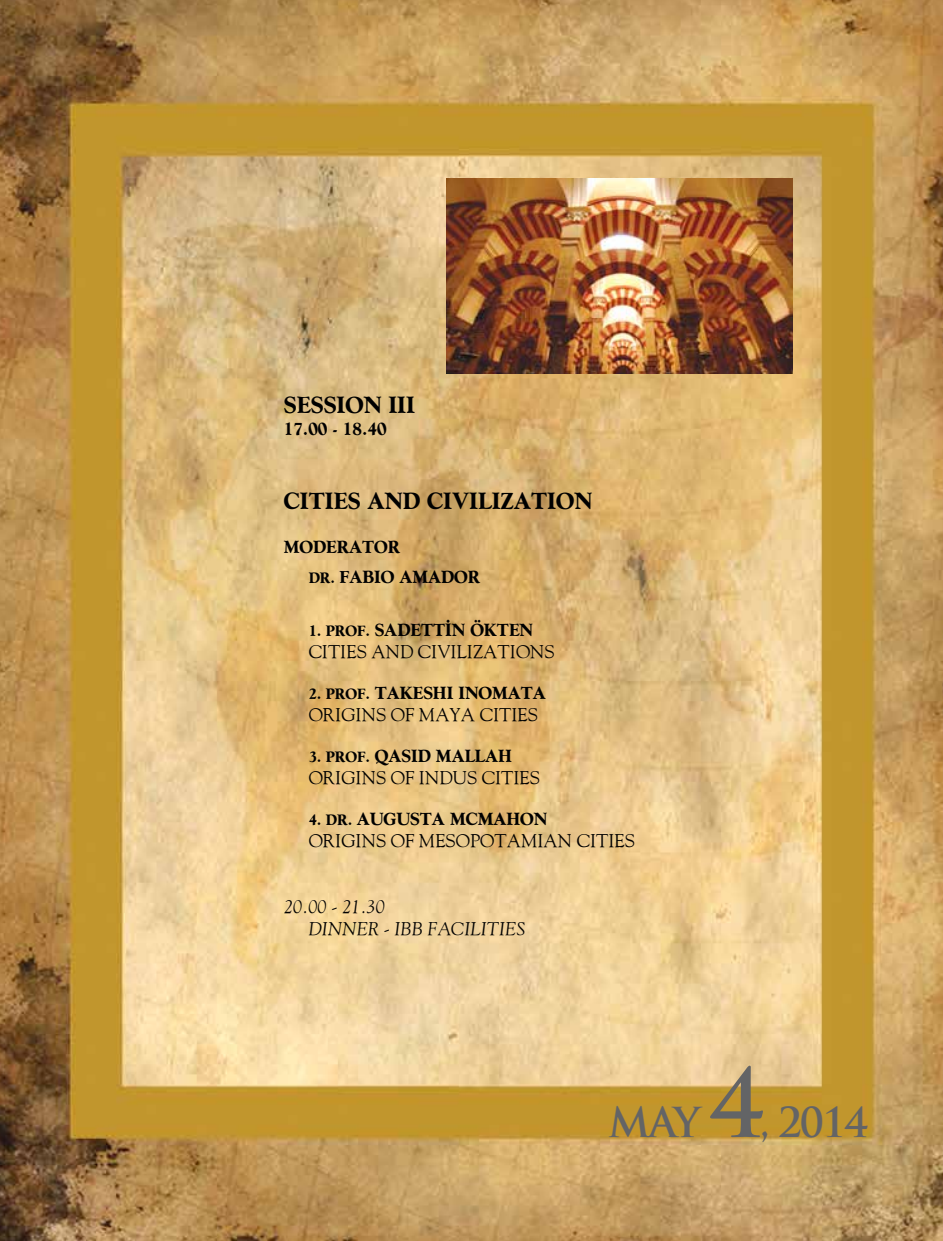
<style>
.page{position:relative;width:943px;height:1241px;background:#fff}
.page>*{position:absolute;margin:0;border:0;box-sizing:border-box;transform-origin:0 0}
.t1{font:700 92.75px "Trajan Pro";color:#636466}
.t2{font:700 40.25px "Trajan Pro";letter-spacing:-.05em;color:#636466}
.t3{font:700 24.5px "Goudy Bold TR";color:#000}
.t4{font:700 18.38px/30.4px "Goudy Bold TR";color:#000}
.t5{font:18.38px "Goudy";color:#000}
.t6{font:italic 18.38px/22.1px "Goudy";color:#000}
.s1{font-size:15.75px}
</style>
<div class="page">
<img style="left:0;top:0;width:943px;height:1240px">
<img style="left:446px;top:179px;width:347px;height:195px">
<h3 class="t3" style="left:284px;top:391px;width:133px">SESSION III</h3>
<p class="t4" style="left:284px;top:414px;width:104px">17.00 - 18.40</p>
<h3 class="t3" style="left:284px;top:486px;width:310px">CITIES AND CIVILIZATION</h3>
<p class="t4" style="left:309px;top:531px;width:173px;text-indent:-25px">MODERATOR<br><span class="s1">DR.</span> FABIO AMADOR</p>
<p class="t4" style="left:309px;top:614px;width:226px"><span class="s1">1. PROF.</span> SADETTİN ÖKTEN</p>
<p class="t5" style="left:309px;top:640px;width:248px">CITIES AND CIVILIZATIONS</p>
<p class="t4" style="left:309px;top:677px;width:239px"><span class="s1">2. PROF.</span> TAKESHI INOMATA</p>
<p class="t5" style="left:309px;top:703px;width:231px">ORIGINS OF MAYA CITIES</p>
<p class="t4" style="left:309px;top:740px;width:205px"><span class="s1">3. PROF.</span> QASID MALLAH</p>
<p class="t5" style="left:309px;top:766px;width:233px">ORIGINS OF INDUS CITIES</p>
<p class="t4" style="left:309px;top:803px;width:240px"><span class="s1">4. DR.</span> AUGUSTA MCMAHON</p>
<p class="t5" style="left:309px;top:829px;width:328px">ORIGINS OF MESOPOTAMIAN CITIES</p>
<p class="t6" style="left:309px;top:895px;width:218px;text-indent:-25px">20.00 - 21.30<br>DINNER - IBB FACILITIES</p>
<h1 class="t1" style="left:708px;top:1045px;width:57px">4</h1>
<h2 class="t2" style="left:608px;top:1096px;width:94px">MAY</h2>
<h2 class="t2" style="left:759px;top:1096px;width:110px">, 2014</h2>
</div>
